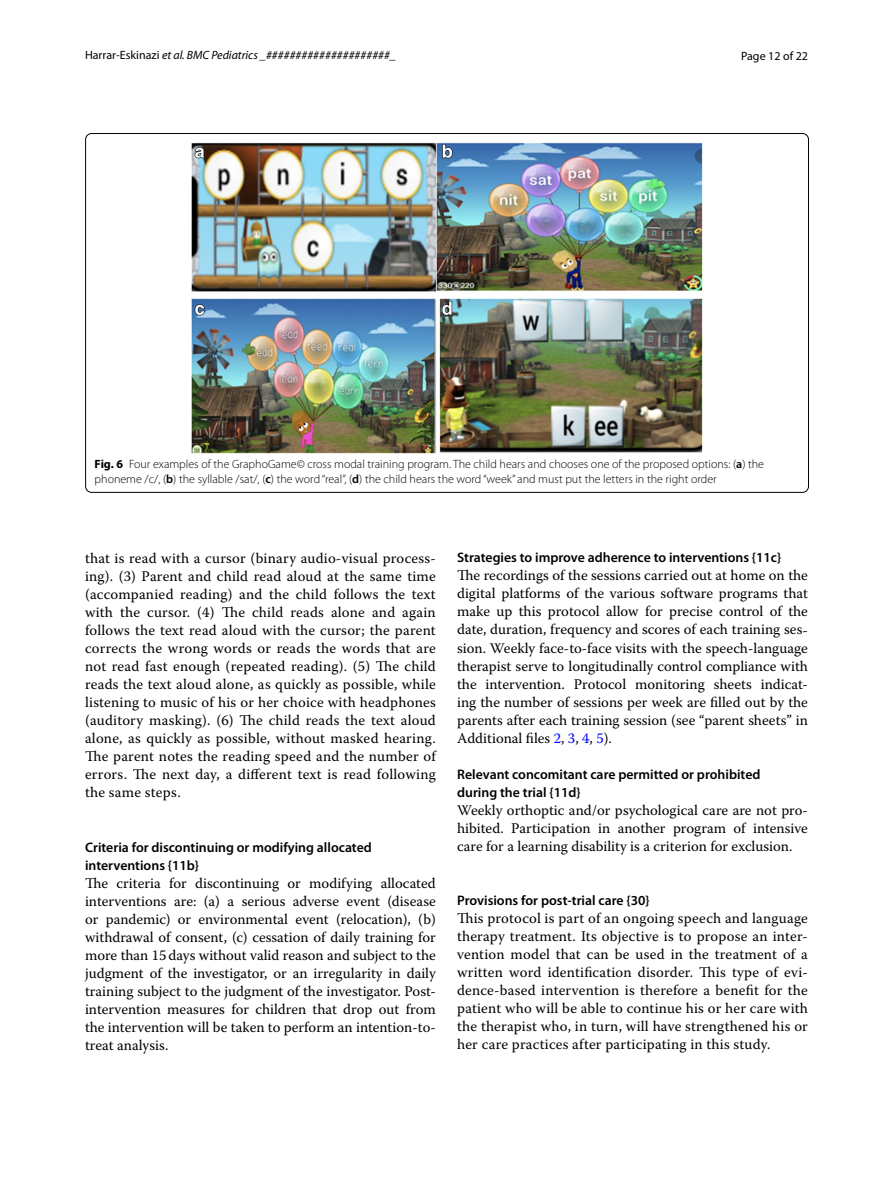
<style>
.page{position:relative;width:893px;height:1187px;background:#fff}
.page>*{position:absolute;margin:0;border:0;box-sizing:border-box;transform-origin:0 0}
.t1{font:14.7px/18px "Warnock Pro";letter-spacing:.005em;color:#000;text-align:justify}
.t2{font:600 13.8px/18px "Myriad Pro";color:#000}
.t3{font:300 12px/15px "Myriad Pro";color:#000}
.t4{font:italic 12px "Myriad Pro";color:#000}
.t5{font:12px "Myriad Pro";color:#000}
.s1{font-style:normal}
.s2{font-weight:700}
.s3{font-weight:600}
.s4{color:#00f}
</style>
<div class="page">
<img style="left:192px;top:142px;width:510px;height:311px">
<p class="t4" style="left:85px;top:48px;width:313px"><span class="s1">Harrar‑Eskinazi</span> et al. BMC Pediatrics _#####################_</p>
<p class="t5" style="left:741px;top:48px;width:68px">Page 12 of 22</p>
<p class="t3" style="left:95px;top:457px;width:671px"><span class="s2">Fig. 6</span> Four examples of the GraphoGame© cross modal training program. The child hears and chooses one of the proposed options: (<span class="s3">a</span>) the phoneme /c/, (<span class="s3">b</span>) the syllable /sat/, (<span class="s3">c</span>) the word “real”, (<span class="s3">d</span>) the child hears the word “week” and must put the letters in the right order</p>
<p class="t1" style="left:85px;top:548px;width:352px">that is read with a cursor (binary audio-visual process&shy;ing). (3) Parent and child read aloud at the same time (accompanied reading) and the child follows the text with the cursor. (4) The child reads alone and again follows the text read aloud with the cursor; the parent corrects the wrong words or reads the words that are not read fast enough (repeated reading). (5) The child reads the text aloud alone, as quickly as possible, while listening to music of his or her choice with headphones (auditory masking). (6) The child reads the text aloud alone, as quickly as possible, without masked hearing.<br>The parent notes the reading speed and the number of errors. The next day, a different text is read following the same steps.</p>
<p class="t2" style="left:85px;top:837px;width:288px">Criteria for discontinuing or modifying allocated interventions {11b}</p>
<p class="t1" style="left:85px;top:873px;width:352px">The criteria for discontinuing or modifying allocated interventions are: (a) a serious adverse event (disease or pandemic) or environmental event (relocation), (b) withdrawal of consent, (c) cessation of daily training for more than 15days without valid reason and subject to the judgment of the investigator, or an irregularity in daily training subject to the judgment of the investigator. Post&shy;intervention measures for children that drop out from the intervention will be taken to perform an intention-to&shy;treat analysis.</p>
<p class="t2" style="left:457px;top:548px;width:326px">Strategies to improve adherence to interventions {11c}</p>
<p class="t1" style="left:457px;top:566px;width:352px">The recordings of the sessions carried out at home on the digital platforms of the various software programs that make up this protocol allow for precise control of the date, duration, frequency and scores of each training ses&shy;sion. Weekly face-to-face visits with the speech-language therapist serve to longitudinally control compliance with the intervention. Protocol monitoring sheets indicat&shy;ing the number of sessions per week are filled out by the parents after each training session (see “parent sheets” in Additional files <span class="s4">2</span>, <span class="s4">3</span>, <span class="s4">4</span>, <span class="s4">5</span>).</p>
<p class="t2" style="left:457px;top:764px;width:305px">Relevant concomitant care permitted or prohibited during the trial {11d}</p>
<p class="t1" style="left:457px;top:800px;width:352px">Weekly orthoptic and/or psychological care are not pro&shy;hibited. Participation in another program of intensive care for a learning disability is a criterion for exclusion.</p>
<p class="t2" style="left:457px;top:891px;width:194px">Provisions for post‑trial care {30}</p>
<p class="t1" style="left:457px;top:909px;width:352px">This protocol is part of an ongoing speech and language therapy treatment. Its objective is to propose an inter&shy;vention model that can be used in the treatment of a written word identification disorder. This type of evi&shy;dence-based intervention is therefore a benefit for the patient who will be able to continue his or her care with the therapist who, in turn, will have strengthened his or her care practices after participating in this study.</p>
</div>
